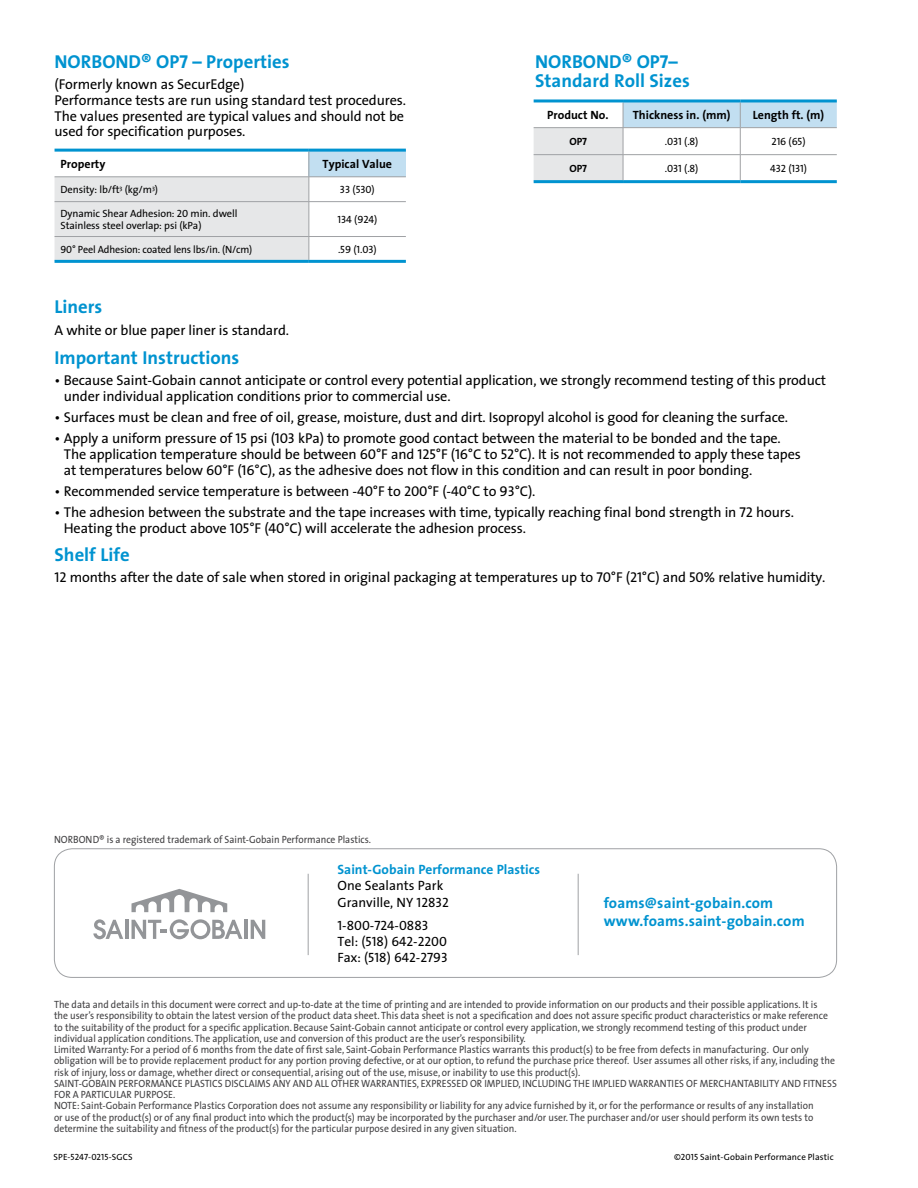
<style>
.page{position:relative;width:918px;height:1188px;background:#fff}
.page>*{position:absolute;margin:0;border:0;box-sizing:border-box;transform-origin:0 0}
.t1{font:700 18.75px/18.8px "The Sans";color:#0093d0}
.t2{font:700 15px/18px "The Sans";letter-spacing:.01em;color:#0093d0}
.t3{font:14.25px/15.8px "The Sans";letter-spacing:-.01em;color:#000}
.t4{font:13.5px/16.2px "The Sans Caps";color:#000}
.t5{font:13.5px/16.2px "The Sans";color:#000}
.t6{font:700 13.5px "The Sans";color:#0093d0}
.t7{font:700 12px "The Sans";color:#000}
.t8{font:10.5px/11.2px "The Sans";color:#414042;scale:.92 1}
.t9{font:10.5px/11.2px "The Sans";letter-spacing:-.01em;color:#000}
.t10{font:10.5px "The Sans Caps";letter-spacing:-.01em;color:#000}
.t11{font:10.5px "The Sans Bold Caps";letter-spacing:-.01em;color:#000}
.t12{font:9px "The Sans";letter-spacing:.015em;color:#000}
.t13{font:9px "The Sans Caps";letter-spacing:.01em;color:#000}
.s1{font-family:"The Sans Bold Caps";font-weight:400}
.s2{font-family:"The Sans Caps"}
.s3{font-family:"The Sans"}
</style>
<div class="page">
<div style="left:54px;top:848px;width:783px;height:130px;border:1px solid #9fa1a4;border-radius:18px"></div>
<hr style="left:578px;top:874px;width:1px;height:81px;background:#9fa1a4">
<hr style="left:308px;top:874px;width:1px;height:81px;background:#9fa1a4">
<svg style="left:132px;top:889px;width:95px;height:23px"></svg>
<hr style="left:244px;top:920px;width:3px;height:19px;background:#939598">
<svg style="left:251px;top:920px;width:14px;height:19px"></svg>
<hr style="left:125px;top:920px;width:3px;height:19px;background:#939598">
<svg style="left:93px;top:919px;width:30px;height:20px"></svg>
<svg style="left:132px;top:919px;width:110px;height:20px"></svg>
<div style="left:309px;top:150px;width:97px;height:27px;background:#c2dff1"></div>
<hr style="left:309px;top:201px;width:97px;height:1px;background:#9fa1a4">
<hr style="left:309px;top:236px;width:97px;height:1px;background:#9fa1a4">
<hr style="left:309px;top:177px;width:97px;height:1px;background:#9fa1a4">
<hr style="left:309px;top:260px;width:97px;height:3px;background:#0093d0">
<hr style="left:55px;top:149px;width:254px;height:3px;background:#0093d0">
<hr style="left:309px;top:149px;width:97px;height:3px;background:#0093d0">
<hr style="left:55px;top:260px;width:254px;height:3px;background:#0093d0">
<svg style="left:55px;top:152px;width:255px;height:109px"></svg>
<hr style="left:623px;top:180px;width:117px;height:3px;background:#0093d0">
<hr style="left:740px;top:180px;width:97px;height:3px;background:#0093d0">
<hr style="left:534px;top:99px;width:89px;height:3px;background:#0093d0">
<hr style="left:623px;top:99px;width:117px;height:3px;background:#0093d0">
<hr style="left:740px;top:99px;width:97px;height:3px;background:#0093d0">
<hr style="left:534px;top:180px;width:89px;height:3px;background:#0093d0">
<svg style="left:534px;top:101px;width:303px;height:81px"></svg>
<hr style="left:534px;top:154px;width:89px;height:1px;background:#9fa1a4">
<h1 class="t1" style="left:55px;top:52px;width:236px">NORBOND® OP<span class="s1">7</span> – Properties</h1>
<h3 class="t3" style="left:55px;top:76px;width:353px">(Formerly known as SecurEdge)<br>Performance tests are run using standard test procedures.<br>The values presented are typical values and should not be used for specification purposes.</h3>
<p class="t7" style="left:61px;top:154px;width:46px">Property</p>
<p class="t7" style="left:323px;top:154px;width:71px">Typical Value</p>
<p class="t9" style="left:61px;top:184px;width:99px">Density: lb/ft<sup>3</sup> (kg/m<sup>3</sup>)</p>
<p class="t10" style="left:340px;top:181px;width:36px">33 (530)</p>
<p class="t9" style="left:61px;top:208px;width:178px">Dynamic Shear Adhesion: <span class="s2">20</span> min. dwell<br>Stainless steel overlap: psi (kPa)</p>
<p class="t10" style="left:338px;top:211px;width:41px">134 (924)</p>
<p class="t9" style="left:61px;top:243px;width:193px"><span class="s2">90</span>° Peel Adhesion: coated lens lbs/in. (N/cm)</p>
<p class="t10" style="left:338px;top:240px;width:40px">.59 (1.03)</p>
<h1 class="t1" style="left:535px;top:52px;width:156px">NORBOND® OP<span class="s1">7</span>–<br>Standard Roll Sizes</h1>
<p class="t7" style="left:547px;top:105px;width:63px">Product No.</p>
<p class="t7" style="left:633px;top:105px;width:99px">Thickness in. (mm)</p>
<p class="t7" style="left:753px;top:105px;width:73px">Length ft. (m)</p>
<p class="t11" style="left:570px;top:133px;width:19px">OP7</p>
<p class="t10" style="left:665px;top:133px;width:35px">.031 (.8)</p>
<p class="t10" style="left:772px;top:133px;width:36px">216 (65)</p>
<p class="t11" style="left:570px;top:160px;width:19px">OP7</p>
<p class="t10" style="left:665px;top:160px;width:35px">.031 (.8)</p>
<p class="t10" style="left:770px;top:160px;width:38px">432 (131)</p>
<h1 class="t1" style="left:55px;top:297px;width:49px">Liners</h1>
<h3 class="t3" style="left:55px;top:322px;width:236px">A white or blue paper liner is standard.</h3>
<h1 class="t1" style="left:55px;top:348px;width:186px">Important Instructions</h1>
<h3 class="t3" style="left:64px;top:372px;width:764px;text-indent:-9px">• Because Saint-Gobain cannot anticipate or control every potential application, we strongly recommend testing of this product under individual application conditions prior to commercial use.</h3>
<h3 class="t3" style="left:55px;top:409px;width:735px">• Surfaces must be clean and free of oil, grease, moisture, dust and dirt. Isopropyl alcohol is good for cleaning the surface.</h3>
<p class="t3" style="left:64px;top:430px;width:739px;text-indent:-9px">• Apply a uniform pressure of <span class="s2">15</span> psi (<span class="s2">103</span> kPa) to promote good contact between the material to be bonded and the tape.<br>The application temperature should be between <span class="s2">60°F</span> and <span class="s2">125°F</span> (<span class="s2">16°C</span> to <span class="s2">52°C</span>). It is not recommended to apply these tapes at temperatures below <span class="s2">60°F</span> (<span class="s2">16°C</span>), as the adhesive does not flow in this condition and can result in poor bonding.</p>
<h3 class="t3" style="left:55px;top:483px;width:483px">• Recommended service temperature is between -<span class="s2">40</span>°F to <span class="s2">200</span>°F (-<span class="s2">40</span>°C to <span class="s2">93</span>°C).</h3>
<h3 class="t3" style="left:64px;top:504px;width:732px;text-indent:-9px">• The adhesion between the substrate and the tape increases with time, typically reaching final bond strength in <span class="s2">72</span> hours.<br>Heating the product above <span class="s2">105°F</span> (<span class="s2">40°C</span>) will accelerate the adhesion process.</h3>
<h1 class="t1" style="left:55px;top:545px;width:77px">Shelf Life</h1>
<h3 class="t3" style="left:55px;top:569px;width:773px"><span class="s2">12</span> months after the date of sale when stored in original packaging at temperatures up to <span class="s2">70°F</span> (<span class="s2">21°C</span>) and <span class="s2">50</span>% relative humidity.</h3>
<p class="t8" style="left:54px;top:833px;width:346px">NORBOND® is a registered trademark of Saint-Gobain Performance Plastics.</p>
<p class="t6" style="left:338px;top:858px;width:204px">Saint-Gobain Performance Plastics</p>
<p class="t5" style="left:338px;top:877px;width:113px">One Sealants Park<br>Granville, NY <span class="s2">12832</span></p>
<p class="t4" style="left:338px;top:916px;width:112px">1-800-724-0883<br><span class="s3">Tel:</span> (518) 642-2200<br><span class="s3">Fax:</span> (518) 642-2793</p>
<h2 class="t2" style="left:604px;top:894px;width:203px">foams@saint-gobain.com www.foams.saint-gobain.com</h2>
<p class="t8" style="left:54px;top:999px;width:852px">The data and details in this document were correct and up-to-date at the time of printing and are intended to provide information on our products and their possible applications. It is<br>the user’s responsibility to obtain the latest version of the product data sheet. This data sheet is not a specification and does not assure specific product characteristics or make reference to the suitability of the product for a specific application. Because Saint-Gobain cannot anticipate or control every application, we strongly recommend testing of this product under individual application conditions. The application, use and conversion of this product are the user’s responsibility.<br>Limited Warranty: For a period of 6 months from the date of first sale, Saint-Gobain Performance Plastics warrants this product(s) to be free from defects in manufacturing. Our only obligation will be to provide replacement product for any portion proving defective, or at our option, to refund the purchase price thereof. User assumes all other risks, if any, including the risk of injury, loss or damage, whether direct or consequential, arising out of the use, misuse, or inability to use this product(s).<br>SAINT-GOBAIN PERFORMANCE PLASTICS DISCLAIMS ANY AND ALL OTHER WARRANTIES, EXPRESSED OR IMPLIED, INCLUDING THE IMPLIED WARRANTIES OF MERCHANTABILITY AND FITNESS FOR A PARTICULAR PURPOSE.<br>NOTE: Saint-Gobain Performance Plastics Corporation does not assume any responsibility or liability for any advice furnished by it, or for the performance or results of any installation<br>or use of the product(s) or of any final product into which the product(s) may be incorporated by the purchaser and/or user. The purchaser and/or user should perform its own tests to determine the suitability and fitness of the product(s) for the particular purpose desired in any given situation.</p>
<p class="t13" style="left:54px;top:1149px;width:81px">SPE-5247-0215-SGCS</p>
<p class="t12" style="left:674px;top:1149px;width:161px"><span class="s2">©2015</span> Saint-Gobain Performance Plastic</p>
</div>
